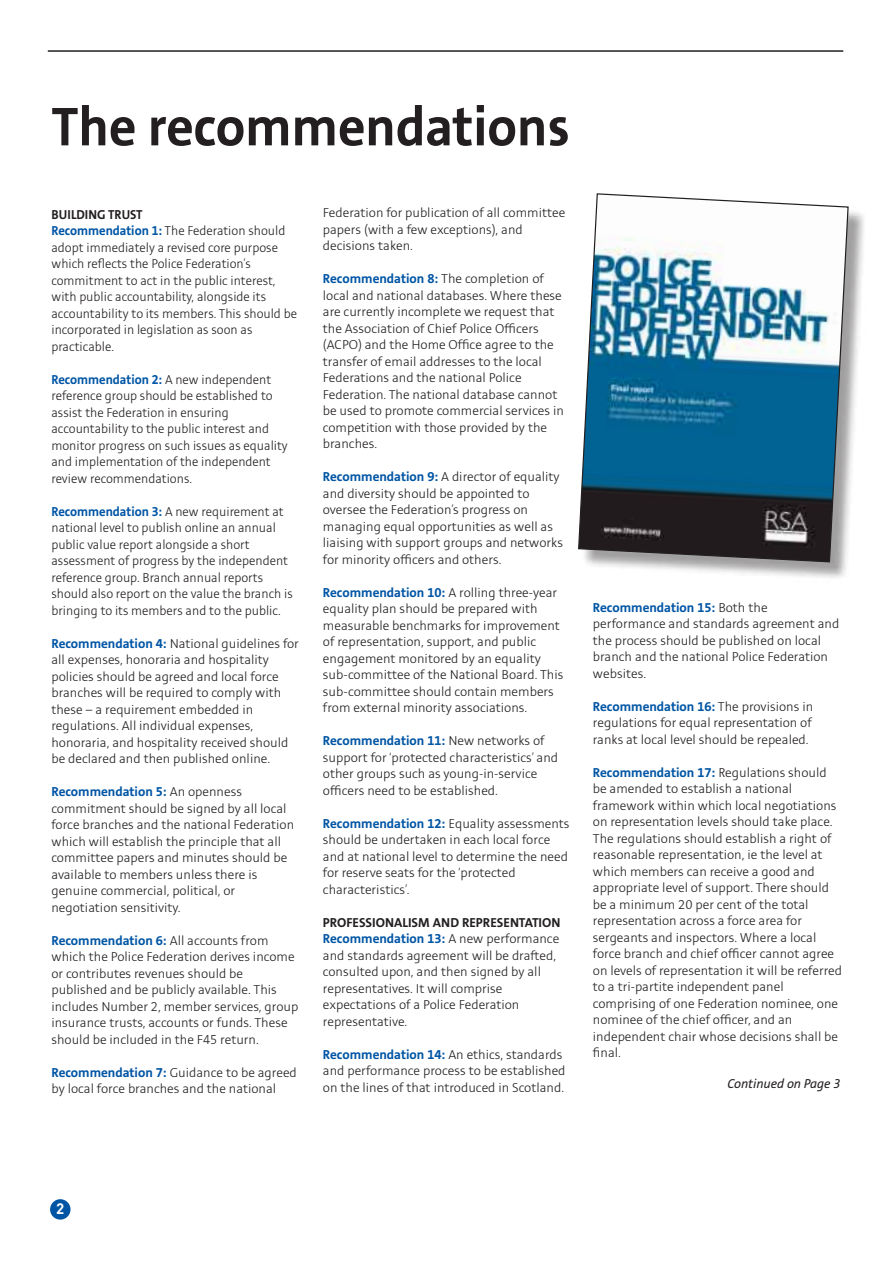
<style>
.page{position:relative;width:893px;height:1263px;background:#fff}
.page>*{position:absolute;margin:0;border:0;box-sizing:border-box;transform-origin:0 0}
.t1{font:700 60px "Stinnes Sans";color:#231f20;scale:.96 1}
.t2{font:700 15px "DIN";color:#fff}
.t3{font:300 14.25px/16.5px "Stinnes Sans";color:#231f20}
.t4{font:300 14.25px/16.5px "Stinnes Sans";color:#231f20;scale:.96 1}
.t5{font:italic 14.25px "Stinnes Sans";color:#231f20;scale:.96 1}
.s1{font-weight:700}
.s2{font-weight:700;color:#0155a5}
</style>
<div class="page">
<hr style="left:48px;top:50px;width:795px;height:2px;background:#231f20">
<div style="left:580px;top:195px;width:294px;height:392px;background:#231f20;opacity:.43"></div>
<svg style="left:578px;top:193px;width:271px;height:370px"></svg>
<div style="left:50px;top:1199px;width:21px;height:20px;background:#0155a5;border-radius:50%"></div>
<h1 class="t1" style="left:51px;top:98px;width:541px">The recommendations</h1>
<p class="t4" style="left:51px;top:206px;width:257px"><span class="s1">Building trust<br></span><span class="s2">Recommendation 1:</span> The Federation should adopt immediately a revised core purpose which reflects the Police Federation’s commitment to act in the public interest, with public accountability, alongside its accountability to its members. This should be incorporated in legislation as soon as practicable.</p>
<p class="t4" style="left:51px;top:371px;width:248px"><span class="s2">Recommendation 2:</span> A new independent reference group should be established to assist the Federation in ensuring accountability to the public interest and monitor progress on such issues as equality and implementation of the independent review recommendations.</p>
<p class="t4" style="left:51px;top:503px;width:253px"><span class="s2">Recommendation 3:</span> A new requirement at national level to publish online an annual public value report alongside a short assessment of progress by the independent reference group. Branch annual reports should also report on the value the branch is bringing to its members and to the public.</p>
<p class="t3" style="left:51px;top:635px;width:249px"><span class="s2">Recommendation 4:</span> National guidelines for all expenses, honoraria and hospitality policies should be agreed and local force branches will be required to comply with these – a requirement embedded in regulations. All individual expenses, honoraria, and hospitality received should be declared and then published online.</p>
<p class="t3" style="left:51px;top:784px;width:244px"><span class="s2">Recommendation 5:</span> An openness commitment should be signed by all local force branches and the national Federation which will establish the principle that all committee papers and minutes should be available to members unless there is genuine commercial, political, or negotiation sensitivity.</p>
<p class="t3" style="left:51px;top:932px;width:248px"><span class="s2">Recommendation 6:</span> All accounts from which the Police Federation derives income or contributes revenues should be published and be publicly available. This includes Number 2, member services, group insurance trusts, accounts or funds. These should be included in the F45 return.</p>
<p class="t3" style="left:51px;top:1064px;width:247px"><span class="s2">Recommendation 7:</span> Guidance to be agreed by local force branches and the national</p>
<p class="t3" style="left:323px;top:205px;width:244px">Federation for publication of all committee papers (with a few exceptions), and decisions taken.</p>
<p class="t3" style="left:323px;top:271px;width:243px"><span class="s2">Recommendation 8:</span> The completion of local and national databases. Where these are currently incomplete we request that the Association of Chief Police Officers (ACPO) and the Home Office agree to the transfer of email addresses to the local Federations and the national Police Federation. The national database cannot be used to promote commercial services in competition with those provided by the branches.</p>
<p class="t3" style="left:323px;top:469px;width:242px"><span class="s2">Recommendation 9:</span> A director of equality and diversity should be appointed to oversee the Federation’s progress on managing equal opportunities as well as liaising with support groups and networks for minority officers and others.</p>
<p class="t3" style="left:323px;top:585px;width:242px"><span class="s2">Recommendation 10:</span> A rolling three-year equality plan should be prepared with measurable benchmarks for improvement of representation, support, and public engagement monitored by an equality sub-committee of the National Board. This sub-committee should contain members from external minority associations.</p>
<p class="t3" style="left:323px;top:733px;width:237px"><span class="s2">Recommendation 11:</span> New networks of support for‘protected characteristics’ and other groups such as young-in-service officers need to be established.</p>
<p class="t3" style="left:323px;top:816px;width:248px"><span class="s2">Recommendation 12:</span> Equality assessments should be undertaken in each local force and at national level to determine the need for reserve seats for the ‘protected characteristics’.</p>
<p class="t3" style="left:323px;top:915px;width:239px"><span class="s1">Professionalism and representation </span><span class="s2">Recommendation 13:</span> A new performance and standards agreement will be drafted, consulted upon, and then signed by all representatives. It will comprise expectations of a Police Federation representative.</p>
<p class="t3" style="left:323px;top:1047px;width:244px"><span class="s2">Recommendation 14:</span> An ethics, standards and performance process to be established on the lines of that introduced in Scotland.</p>
<p class="t3" style="left:593px;top:600px;width:248px"><span class="s2">Recommendation 15:</span> Both the performance and standards agreement and the process should be published on local branch and the national Police Federation websites.</p>
<p class="t3" style="left:593px;top:699px;width:222px;text-align:justify"><span class="s2">Recommendation 16:</span> The provisions in regulations for equal representation of ranks at local level should be repealed.</p>
<p class="t3" style="left:593px;top:765px;width:251px"><span class="s2">Recommendation 17:</span> Regulations should be amended to establish a national framework within which local negotiations on representation levels should take place.<br>The regulations should establish a right of reasonable representation, ie the level at which members can receive a good and appropriate level of support. There should be a minimum 20 per cent of the total representation across a force area for sergeants and inspectors. Where a local force branch and chief officer cannot agree on levels of representation it will be referred to a tri-partite independent panel comprising of one Federation nominee, one nominee of the chief officer, and an independent chair whose decisions shall be final.</p>
<p class="t5" style="left:727px;top:1077px;width:119px">Continued on Page 3</p>
<p class="t2" style="left:56px;top:1199px;width:10px">2</p>
</div>
